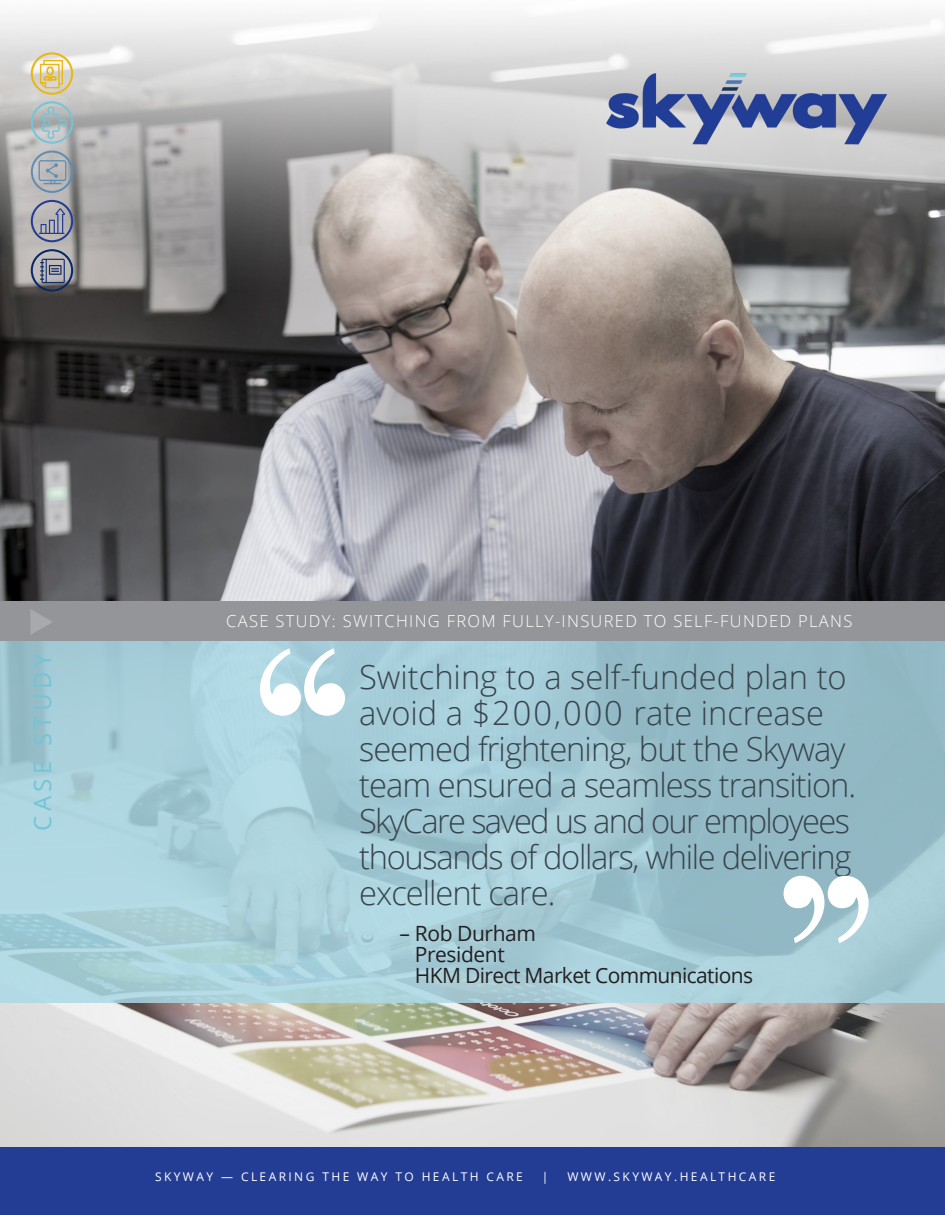
<style>
.page{position:relative;width:945px;height:1215px;background:#fff}
.page>*{position:absolute;margin:0;border:0;box-sizing:border-box;transform-origin:0 0}
.t1{font:300 33px/36px "Open Sans";letter-spacing:-.03em;color:#38444c}
.t2{font:24px "Open Sans";letter-spacing:.18em;color:#73c5d7}
.t3{font:21px/21px "Open Sans";letter-spacing:-.03em;color:#231f20}
.ParaStyle01__Leading{font:300 16.5px "Open Sans";letter-spacing:.08em;color:#fff}
.t4{font:12px "Open Sans";letter-spacing:.2em;color:#fff}
</style>
<div class="page">
<img style="left:0;top:14px;width:945px;height:1134px">
<svg style="left:0;top:641px;width:945px;height:362px"></svg>
<div style="left:0;top:601px;width:945px;height:40px;background:#939598"></div>
<div style="left:31px;top:249px;width:42px;height:43px;border:2px solid #092868;border-radius:50%"></div>
<svg style="left:40px;top:259px;width:25px;height:24px"></svg>
<div style="left:31px;top:52px;width:42px;height:43px;border:2px solid #eab610;border-radius:50%"></div>
<svg style="left:40px;top:60px;width:23px;height:28px"></svg>
<div style="left:31px;top:151px;width:42px;height:42px;border:2px solid #618db2;border-radius:50%"></div>
<svg style="left:39px;top:160px;width:27px;height:24px"></svg>
<div style="left:31px;top:200px;width:42px;height:42px;border:2px solid #233d95;border-radius:50%"></div>
<svg style="left:39px;top:208px;width:26px;height:26px"></svg>
<div style="left:31px;top:101px;width:42px;height:43px;border:2px solid #73c5d7;border-radius:50%"></div>
<svg style="left:42px;top:106px;width:25px;height:33px"></svg>
<div style="left:0;top:1148px;width:945px;height:67px;background:#233d95"></div>
<svg style="left:30px;top:610px;width:22px;height:25px"></svg>
<img style="left:602px;top:63px;width:285px;height:90px">
<svg style="left:260px;top:648px;width:85px;height:68px"></svg>
<svg style="left:784px;top:876px;width:85px;height:67px"></svg>
<p class="t2" style="left:26px;top:831px;width:178px;rotate:-90deg">CASE STUDY</p>
<p class="ParaStyle01__Leading" style="left:226px;top:610px;width:628px">CASE STUDY: SWITCHING FROM FULLY-INSURED TO SELF-FUNDED PLANS</p>
<p class="t1" style="left:359px;top:658px;width:499px">Switching to a self-funded plan to avoid a $200,000 rate increase seemed frightening, but the Skyway team ensured a seamless transition.<br>SkyCare saved us and our employees thousands of dollars, while delivering excellent care.</p>
<p class="t3" style="left:415px;top:922px;width:340px;text-indent:-15px">– Rob Durham<br>President<br>HKM Direct Market Communications</p>
<p class="t4" style="left:155px;top:1168px;width:369px">SKYWAY — CLEARING THE WAY TO HEALTH CARE</p>
<p class="t4" style="left:542px;top:1168px;width:8px">|</p>
<p class="t4" style="left:567px;top:1168px;width:209px">WWW.SKYWAY.HEALTHCARE</p>
</div>
